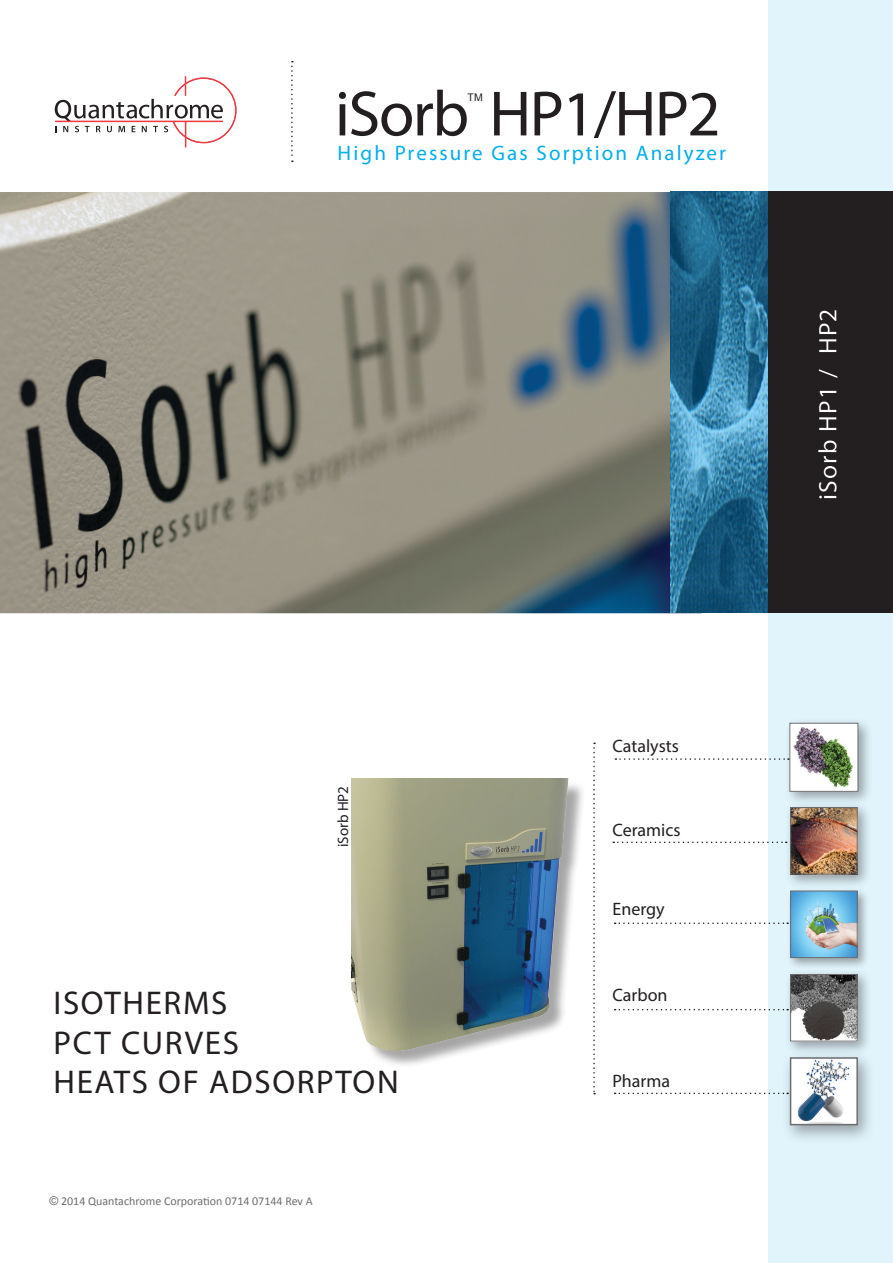
<style>
.page{position:relative;width:893px;height:1263px;background:#fff}
.page>*{position:absolute;margin:0;border:0;box-sizing:border-box;transform-origin:0 0}
.t1{font:64.5px "Myriad Pro";letter-spacing:-.025em;color:#231f20}
.t2{font:33px/39.6px "Myriad Pro";letter-spacing:.05em;color:#231f20}
.t3{font:25.5px "Myriad Pro";letter-spacing:.05em;color:#fff}
.t4{font:21px "Myriad Pro";letter-spacing:.1em;color:#00aeef}
.t5{font:18px "Myriad Pro";color:#231f20}
.t6{font:15px "Myriad Pro";color:#231f20}
.t7{font:12px "Calibri";color:#6c6d70}
.t8{font:10.5px "Arial";color:#231f20}
.s1{font-family:"Arial"}
</style>
<div class="page">
<img style="left:0;top:192px;width:671px;height:421px">
<div style="left:769px;top:0;width:124px;height:1263px;background:#e1f4fc"></div>
<div style="left:781px;top:1050px;width:94px;height:94px;background:#231f20;opacity:.4"></div>
<img style="left:793px;top:1060px;width:62px;height:62px">
<div style="left:790px;top:1057px;width:68px;height:68px;border:2px solid #6c6d70"></div>
<div style="left:786px;top:887px;width:84px;height:83px;background:#231f20;opacity:.4"></div>
<img style="left:792px;top:893px;width:63px;height:63px">
<div style="left:790px;top:891px;width:67px;height:67px;border:1px solid #6c6d70"></div>
<div style="left:785px;top:801px;width:87px;height:88px;background:#231f20;opacity:.4"></div>
<img style="left:792px;top:809px;width:63px;height:63px">
<div style="left:790px;top:807px;width:67px;height:67px;border:1px solid #6c6d70"></div>
<div style="left:785px;top:968px;width:87px;height:88px;background:#231f20;opacity:.4"></div>
<img style="left:792px;top:976px;width:63px;height:63px">
<div style="left:790px;top:974px;width:67px;height:67px;border:1px solid #6c6d70"></div>
<div style="left:784px;top:717px;width:89px;height:89px;background:#231f20;opacity:.4"></div>
<img style="left:791px;top:725px;width:65px;height:65px">
<div style="left:789px;top:723px;width:69px;height:69px;border:1px solid #6c6d70"></div>
<svg style="left:615px;top:758px;width:174px;height:2px"></svg>
<svg style="left:613px;top:841px;width:174px;height:2px"></svg>
<svg style="left:615px;top:922px;width:173px;height:2px"></svg>
<svg style="left:615px;top:1009px;width:173px;height:1px"></svg>
<svg style="left:615px;top:1093px;width:173px;height:1px"></svg>
<img style="left:671px;top:192px;width:98px;height:421px">
<div style="left:769px;top:192px;width:124px;height:421px;background:#231f20"></div>
<div style="left:811px;top:193px;width:76px;height:423px;background:#231f20"></div>
<svg style="left:291px;top:61px;width:2px;height:101px"></svg>
<svg style="left:55px;top:76px;width:182px;height:71px"></svg>
<svg style="left:593px;top:743px;width:2px;height:351px"></svg>
<img style="left:351px;top:779px;width:229px;height:285px">
<h1 class="t1" style="left:335px;top:74px;width:387px">iSorb HP1/HP2</h1>
<p class="t8" style="left:468px;top:90px;width:17px">TM</p>
<h3 class="t4" style="left:338px;top:140px;width:390px">High Pressure Gas Sorption Analyzer</h3>
<h3 class="t3" style="left:812px;top:500px;width:193px;rotate:-90deg">iSorb HP1 / HP2</h3>
<p class="t6" style="left:334px;top:847px;width:63px;rotate:-90deg">iSorb HP2</p>
<h2 class="t2" style="left:54px;top:982px;width:347px">ISOTHERMS<br>PCT CURVES<br>HEATS OF ADSORPTON</h2>
<p class="t7" style="left:50px;top:1194px;width:265px"><span class="s1">©</span> 2014 Quantachrome Corporation 0714 07144 Rev A</p>
<h3 class="t5" style="left:612px;top:734px;width:68px">Catalysts</h3>
<h3 class="t5" style="left:612px;top:819px;width:70px">Ceramics</h3>
<h3 class="t5" style="left:612px;top:898px;width:54px">Energy</h3>
<h3 class="t5" style="left:612px;top:984px;width:57px">Carbon</h3>
<h3 class="t5" style="left:612px;top:1070px;width:59px">Pharma</h3>
</div>
